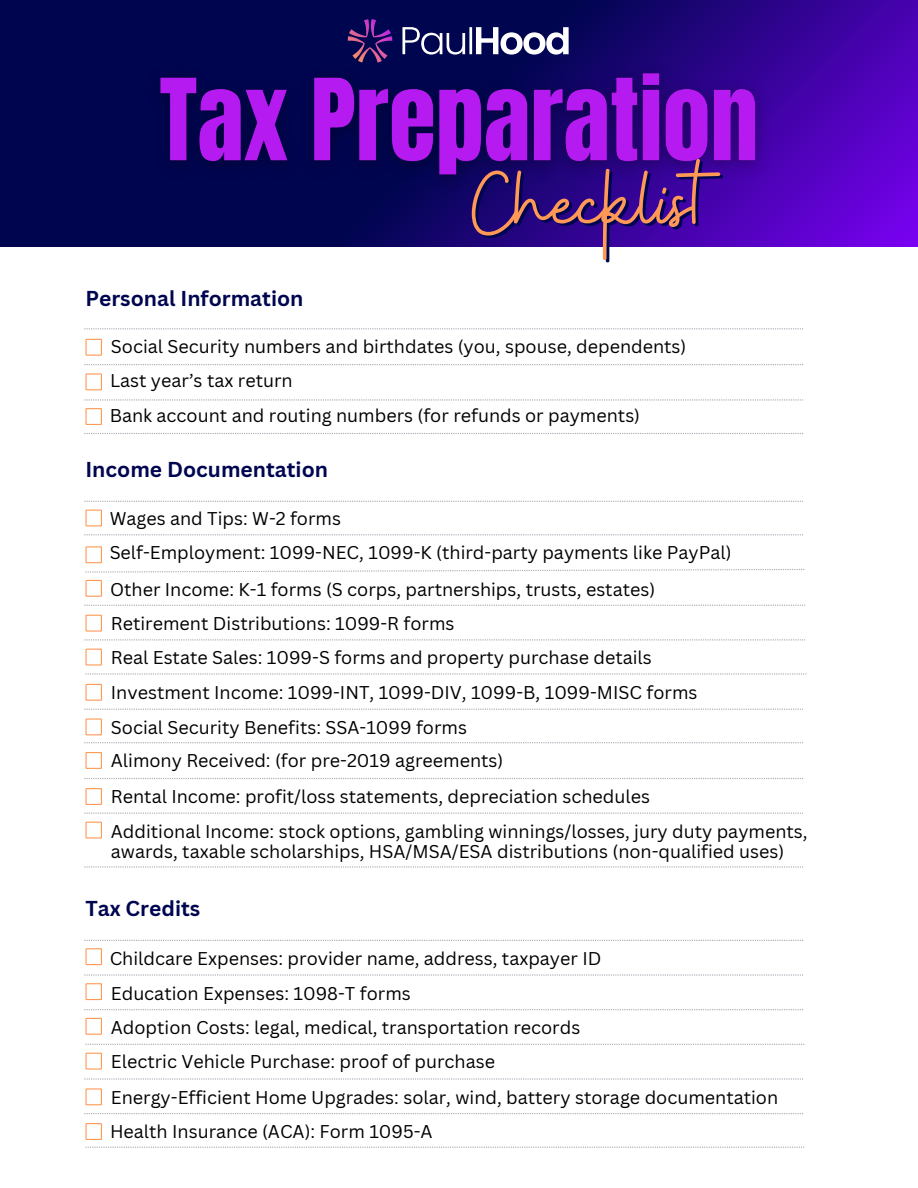
<style>
.page{position:relative;width:918px;height:1188px;background:#fff}
.page>*{position:absolute;margin:0;border:0;box-sizing:border-box;transform-origin:0 0}
.t1{font:90.45px "Buffalo";color:#f95}
.t2{font:700 21px "Canva Sans";color:#000550}
.t3{font:18px/20.2px "Canva Sans";color:#000}
</style>
<div class="page">
<svg style="left:0;top:0;width:918px;height:247px;background:#1f037a"></svg>
<img style="left:136px;top:51px;width:644px;height:152px">
<svg style="left:402px;top:27px;width:167px;height:28px"></svg>
<svg style="left:348px;top:19px;width:44px;height:44px;background:#371a65"></svg>
<svg style="left:85px;top:569px;width:719px;height:4px"></svg>
<svg style="left:84px;top:534px;width:719px;height:1px"></svg>
<svg style="left:84px;top:605px;width:721px;height:1px"></svg>
<svg style="left:84px;top:639px;width:721px;height:1px"></svg>
<svg style="left:85px;top:673px;width:721px;height:2px"></svg>
<svg style="left:84px;top:501px;width:719px;height:1px"></svg>
<svg style="left:84px;top:709px;width:719px;height:1px"></svg>
<svg style="left:84px;top:742px;width:719px;height:1px"></svg>
<svg style="left:84px;top:778px;width:719px;height:1px"></svg>
<svg style="left:84px;top:813px;width:719px;height:1px"></svg>
<svg style="left:84px;top:866px;width:719px;height:2px"></svg>
<svg style="left:84px;top:328px;width:719px;height:1px"></svg>
<svg style="left:84px;top:364px;width:719px;height:1px"></svg>
<svg style="left:84px;top:399px;width:719px;height:2px"></svg>
<svg style="left:84px;top:433px;width:719px;height:1px"></svg>
<svg style="left:84px;top:974px;width:719px;height:2px"></svg>
<svg style="left:84px;top:940px;width:719px;height:1px"></svg>
<svg style="left:84px;top:1009px;width:719px;height:1px"></svg>
<svg style="left:85px;top:1044px;width:719px;height:1px"></svg>
<svg style="left:84px;top:1078px;width:719px;height:2px"></svg>
<svg style="left:84px;top:1113px;width:719px;height:1px"></svg>
<svg style="left:85px;top:1147px;width:719px;height:1px"></svg>
<svg style="left:85px;top:1123px;width:17px;height:17px"></svg>
<svg style="left:85px;top:1088px;width:17px;height:17px"></svg>
<svg style="left:85px;top:1053px;width:17px;height:17px"></svg>
<svg style="left:85px;top:1018px;width:17px;height:17px"></svg>
<svg style="left:85px;top:983px;width:17px;height:17px"></svg>
<svg style="left:85px;top:948px;width:17px;height:17px"></svg>
<svg style="left:85px;top:788px;width:17px;height:17px"></svg>
<svg style="left:85px;top:752px;width:17px;height:17px"></svg>
<svg style="left:85px;top:718px;width:17px;height:17px"></svg>
<svg style="left:85px;top:684px;width:17px;height:17px"></svg>
<svg style="left:85px;top:649px;width:17px;height:16px"></svg>
<svg style="left:85px;top:615px;width:17px;height:17px"></svg>
<svg style="left:85px;top:822px;width:17px;height:16px"></svg>
<svg style="left:85px;top:580px;width:17px;height:17px"></svg>
<svg style="left:85px;top:546px;width:17px;height:17px"></svg>
<svg style="left:85px;top:510px;width:17px;height:16px"></svg>
<svg style="left:85px;top:408px;width:17px;height:17px"></svg>
<svg style="left:85px;top:373px;width:17px;height:17px"></svg>
<svg style="left:85px;top:339px;width:17px;height:17px"></svg>
<p class="t1" style="left:472px;top:145px;width:237px">Checklist</p>
<h1 class="t2" style="left:85px;top:283px;width:219px">Personal Information</h1>
<h2 class="t3" style="left:111px;top:336px;width:577px">Social Security numbers and birthdates (you, spouse, dependents)</h2>
<p class="t3" style="left:110px;top:370px;width:184px">Last year’s tax return</p>
<p class="t3" style="left:110px;top:405px;width:532px">Bank account and routing numbers (for refunds or payments)</p>
<p class="t2" style="left:85px;top:455px;width:244px">Income Documentation</p>
<p class="t3" style="left:110px;top:508px;width:233px">Wages and Tips: W-2 forms</p>
<p class="t3" style="left:110px;top:542px;width:623px">Self-Employment: 1099-NEC, 1099-K (third-party payments like PayPal)</p>
<p class="t3" style="left:110px;top:578px;width:547px">Other Income: K-1 forms (S corps, partnerships, trusts, estates)</p>
<p class="t3" style="left:111px;top:613px;width:345px">Retirement Distributions: 1099-R forms</p>
<h2 class="t3" style="left:111px;top:647px;width:542px">Real Estate Sales: 1099-S forms and property purchase details</h2>
<p class="t3" style="left:111px;top:682px;width:588px">Investment Income: 1099-INT, 1099-DIV, 1099-B, 1099-MISC forms</p>
<p class="t3" style="left:111px;top:717px;width:358px">Social Security Benefits: SSA-1099 forms</p>
<p class="t3" style="left:111px;top:750px;width:394px">Alimony Received: (for pre-2019 agreements)</p>
<p class="t3" style="left:111px;top:786px;width:541px">Rental Income: profit/loss statements, depreciation schedules</p>
<p class="t3" style="left:111px;top:821px;width:698px">Additional Income: stock options, gambling winnings/losses, jury duty payments, awards, taxable scholarships, HSA/MSA/ESA distributions (non-qualified uses)</p>
<p class="t2" style="left:85px;top:894px;width:116px">Tax Credits</p>
<p class="t3" style="left:110px;top:948px;width:493px">Childcare Expenses: provider name, address, taxpayer ID</p>
<p class="t3" style="left:111px;top:983px;width:301px">Education Expenses: 1098-T forms</p>
<p class="t3" style="left:111px;top:1017px;width:471px">Adoption Costs: legal, medical, transportation records</p>
<p class="t3" style="left:111px;top:1051px;width:386px">Electric Vehicle Purchase: proof of purchase</p>
<p class="t3" style="left:111px;top:1087px;width:669px">Energy-Efficient Home Upgrades: solar, wind, battery storage documentation</p>
<p class="t3" style="left:110px;top:1121px;width:324px">Health Insurance (ACA): Form 1095-A</p>
</div>
